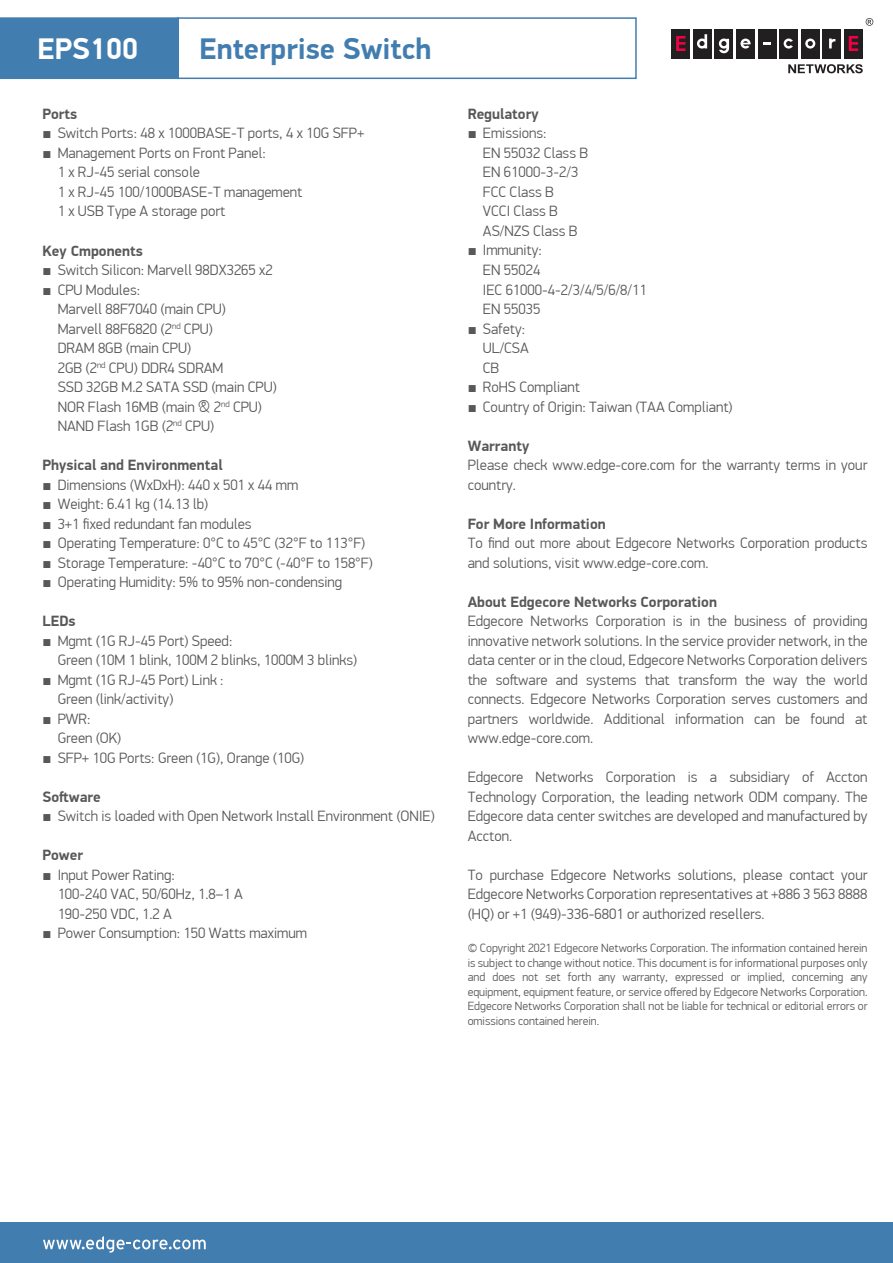
<style>
.page{position:relative;width:893px;height:1263px;background:#fff}
.page>*{position:absolute;margin:0;border:0;box-sizing:border-box;transform-origin:0 0}
.t1{font:700 30px "PF Din Display Pro";color:#427daf}
.t2{font:700 30px "PF Din Display Pro";color:#fff}
.t3{font:300 15px/19.5px "PF Din Display Pro";color:#57585a}
.t4{font:700 15px "PF Din Display Pro";color:#57585a}
.t5{font:300 12px/14.4px "PF Din Display Pro";color:#57585a;text-align:justify}
.s1{font-family:"Arial";font-weight:400}
</style>
<div class="page">
<div style="left:0;top:1223px;width:893px;height:40px;background:#427daf"></div>
<svg style="left:43px;top:1236px;width:163px;height:17px"></svg>
<div style="left:671px;top:29px;width:19px;height:29px;background:#221f21"></div>
<div style="left:693px;top:29px;width:19px;height:29px;background:#221f21"></div>
<div style="left:715px;top:29px;width:18px;height:29px;background:#221f21"></div>
<div style="left:736px;top:29px;width:19px;height:29px;background:#221f21"></div>
<div style="left:758px;top:29px;width:18px;height:29px;background:#221f21"></div>
<div style="left:779px;top:29px;width:19px;height:29px;background:#221f21"></div>
<div style="left:801px;top:29px;width:19px;height:29px;background:#221f21"></div>
<div style="left:823px;top:29px;width:18px;height:29px;background:#221f21"></div>
<svg style="left:676px;top:36px;width:9px;height:15px"></svg>
<div style="left:844px;top:29px;width:19px;height:29px;background:#221f21"></div>
<svg style="left:849px;top:36px;width:9px;height:15px"></svg>
<svg style="left:764px;top:42px;width:7px;height:3px"></svg>
<svg style="left:697px;top:34px;width:10px;height:15px"></svg>
<svg style="left:805px;top:39px;width:10px;height:10px"></svg>
<svg style="left:829px;top:39px;width:6px;height:9px"></svg>
<svg style="left:784px;top:39px;width:9px;height:10px"></svg>
<svg style="left:719px;top:39px;width:10px;height:14px"></svg>
<svg style="left:788px;top:64px;width:75px;height:9px"></svg>
<svg style="left:740px;top:39px;width:11px;height:10px"></svg>
<svg style="left:866px;top:18px;width:7px;height:8px"></svg>
<div style="left:0;top:17px;width:179px;height:62px;background:#427daf;border:2px solid #427daf"></div>
<div style="left:177px;top:17px;width:460px;height:62px;border:2px solid #427daf"></div>
<h1 class="t2" style="left:37px;top:31px;width:102px">EPS100</h1>
<h1 class="t1" style="left:199px;top:31px;width:233px">Enterprise Switch</h1>
<p class="t4" style="left:43px;top:105px;width:36px">Ports</p>
<p class="t3" style="left:43px;top:124px;width:323px"><span class="s1">■</span> Switch Ports: 48 x 1000BASE-T ports, 4 x 10G SFP+</p>
<p class="t3" style="left:58px;top:143px;width:246px;text-indent:-15px"><span class="s1">■</span> Management Ports on Front Panel:<br>1 x RJ-45 serial console<br>1 x RJ-45 100/1000BASE-T management<br>1 x USB Type A storage port</p>
<p class="t4" style="left:43px;top:241px;width:102px">Key Cmponents</p>
<p class="t3" style="left:43px;top:260px;width:232px"><span class="s1">■</span> Switch Silicon: Marvell 98DX3265 x2</p>
<p class="t3" style="left:58px;top:280px;width:221px;text-indent:-15px"><span class="s1">■</span> CPU Modules:<br>Marvell 88F7040 (main CPU)<br>Marvell 88F6820 (2<sup>nd</sup> CPU)<br>DRAM 8GB (main CPU)<br>2GB (2<sup>nd</sup> CPU) DDR4 SDRAM<br>SSD 32GB M.2 SATA SSD (main CPU)<br>NOR Flash 16MB (main &amp; 2<sup>nd</sup> CPU)<br>NAND Flash 1GB (2<sup>nd</sup> CPU)</p>
<p class="t4" style="left:43px;top:456px;width:182px">Physical and Environmental</p>
<p class="t3" style="left:43px;top:475px;width:257px"><span class="s1">■</span> Dimensions (WxDxH): 440 x 501 x 44 mm</p>
<p class="t3" style="left:43px;top:494px;width:167px"><span class="s1">■</span> Weight: 6.41 kg (14.13 lb)</p>
<p class="t3" style="left:43px;top:514px;width:211px"><span class="s1">■</span> 3+1 fixed redundant fan modules</p>
<p class="t3" style="left:43px;top:533px;width:324px"><span class="s1">■</span> Operating Temperature: 0°C to 45°C (32°F to 113°F)</p>
<p class="t3" style="left:43px;top:553px;width:332px"><span class="s1">■</span> Storage Temperature: -40°C to 70°C (-40°F to 158°F)</p>
<p class="t3" style="left:43px;top:572px;width:301px"><span class="s1">■</span> Operating Humidity: 5% to 95% non-condensing</p>
<p class="t4" style="left:43px;top:612px;width:35px">LEDs</p>
<p class="t3" style="left:58px;top:631px;width:301px;text-indent:-15px"><span class="s1">■</span> Mgmt (1G RJ-45 Port) Speed:<br>Green (10M 1 blink, 100M 2 blinks, 1000M 3 blinks)</p>
<p class="t3" style="left:58px;top:670px;width:167px;text-indent:-15px"><span class="s1">■</span> Mgmt (1G RJ-45 Port) Link :<br>Green (link/activity)</p>
<p class="t3" style="left:58px;top:709px;width:65px;text-indent:-15px"><span class="s1">■</span> PWR:<br>Green (OK)</p>
<p class="t3" style="left:43px;top:748px;width:263px"><span class="s1">■</span> SFP+ 10G Ports: Green (1G), Orange (10G)</p>
<p class="t4" style="left:43px;top:787px;width:60px">Soſtware</p>
<p class="t3" style="left:43px;top:806px;width:394px"><span class="s1">■</span> Switch is loaded with Open Network Install Environment (ONIE)</p>
<p class="t4" style="left:43px;top:846px;width:42px">Power</p>
<p class="t3" style="left:58px;top:865px;width:187px;text-indent:-15px"><span class="s1">■</span> Input Power Rating:<br>100-240 VAC, 50/60Hz, 1.8–1 A<br>190-250 VDC, 1.2 A</p>
<p class="t3" style="left:43px;top:923px;width:266px"><span class="s1">■</span> Power Consumption: 150 Watts maximum</p>
<p class="t4" style="left:468px;top:105px;width:73px">Regulatory</p>
<p class="t3" style="left:483px;top:124px;width:107px;text-indent:-15px"><span class="s1">■</span> Emissions:<br>EN 55032 Class B<br>EN 61000-3-2/3<br>FCC Class B<br>VCCI Class B<br>AS/NZS Class B</p>
<p class="t3" style="left:483px;top:241px;width:165px;text-indent:-15px"><span class="s1">■</span> Immunity:<br>EN 55024<br>IEC 61000-4-2/3/4/5/6/8/11<br>EN 55035</p>
<p class="t3" style="left:483px;top:319px;width:48px;text-indent:-15px"><span class="s1">■</span> Safety:<br>UL/CSA<br>CB</p>
<p class="t3" style="left:468px;top:377px;width:114px"><span class="s1">■</span> RoHS Compliant</p>
<p class="t3" style="left:468px;top:397px;width:266px"><span class="s1">■</span> Country of Origin: Taiwan (TAA Compliant)</p>
<p class="t4" style="left:468px;top:436px;width:63px">Warranty</p>
<p class="t3" style="left:468px;top:455px;width:401px">Please check www.edge-core.com for the warranty terms in your country.</p>
<p class="t4" style="left:468px;top:514px;width:139px">For More Information</p>
<p class="t3" style="left:468px;top:533px;width:401px">To find out more about Edgecore Networks Corporation products and solutions, visit www.edge-core.com.</p>
<p class="t4" style="left:468px;top:592px;width:251px">About Edgecore Networks Corporation</p>
<p class="t3" style="left:468px;top:611px;width:401px;text-align:justify">Edgecore Networks Corporation is in the business of providing innovative network solutions. In the service provider network, in the data center or in the cloud, Edgecore Networks Corporation delivers the soſtware and systems that transform the way the world connects. Edgecore Networks Corporation serves customers and partners worldwide. Additional information can be found at www.edge-core.com.</p>
<p class="t3" style="left:468px;top:767px;width:401px;text-align:justify">Edgecore Networks Corporation is a subsidiary of Accton Technology Corporation, the leading network ODM company. The Edgecore data center switches are developed and manufactured by Accton.</p>
<p class="t3" style="left:468px;top:865px;width:401px;text-align:justify">To purchase Edgecore Networks solutions, please contact your Edgecore Networks Corporation representatives at +886 3 563 8888 (HQ) or +1 (949)-336-6801 or authorized resellers.</p>
<p class="t5" style="left:468px;top:941px;width:401px">© Copyright 2021 Edgecore Networks Corporation. The information contained herein is subject to change without notice. This document is for informational purposes only and does not set forth any warranty, expressed or implied, concerning any equipment, equipment feature, or service offered by Edgecore Networks Corporation.<br>Edgecore Networks Corporation shall not be liable for technical or editorial errors or omissions contained herein.</p>
</div>
